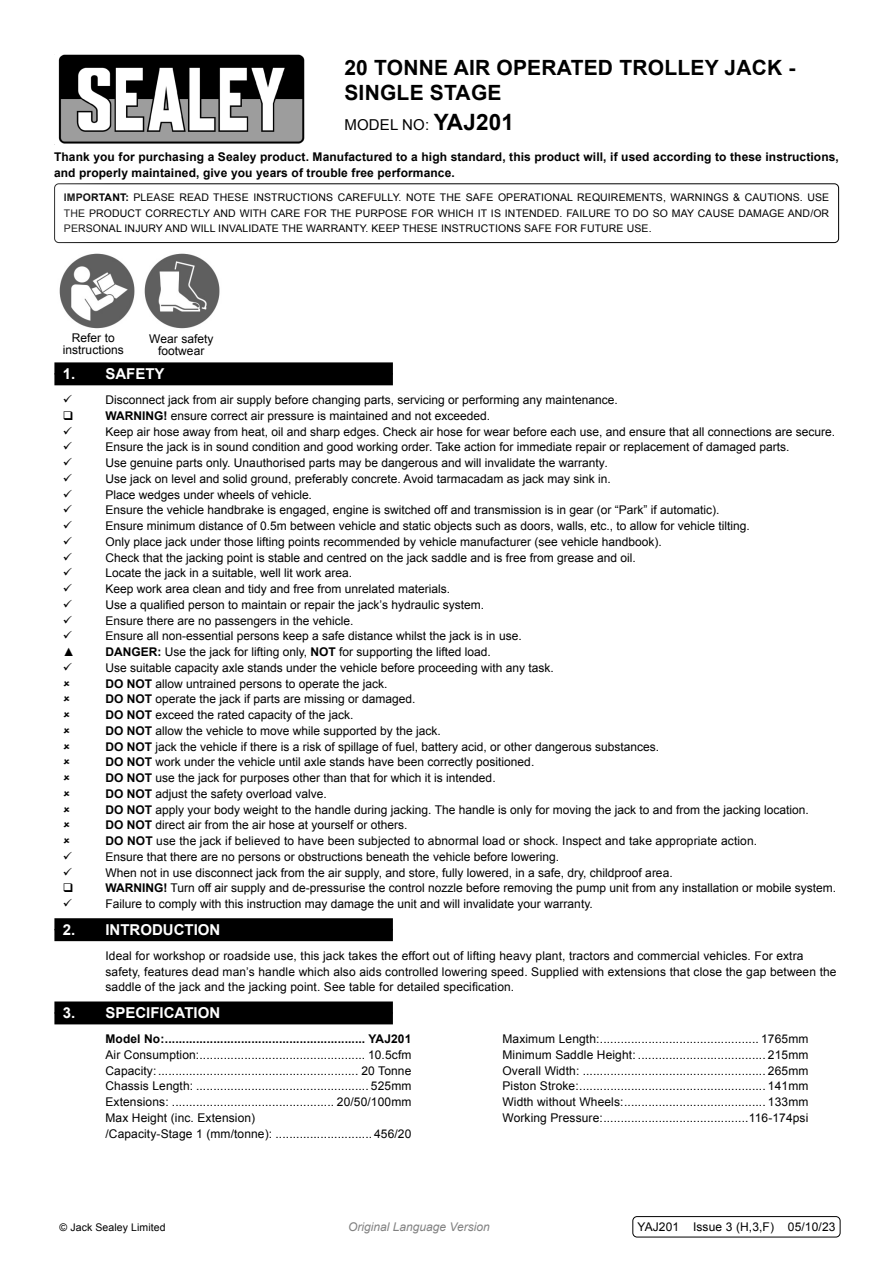
<style>
.page{position:relative;width:893px;height:1263px;background:#fff}
.page>*{position:absolute;margin:0;border:0;box-sizing:border-box;transform-origin:0 0}
.Product_Description{font:700 21px/25.2px "Arial";letter-spacing:.01em;color:#000}
.t1{font:700 15px "Arial";color:#fff}
.Product_Description-2{font:15px "Arial";letter-spacing:.01em;color:#000}
.Body__Tabbed{font:12px/15.8px "Arial";color:#000;text-align:center}
.Specifications__Tabbed{font:12px "Arial";letter-spacing:.01em;color:#000}
.Body{font:700 12px/15.8px "Arial";letter-spacing:.01em;color:#000}
.Specifications__Tabbed-2{font:700 12px "Arial";letter-spacing:.01em;color:#000}
.Body__Footer{font:12px "Arial";letter-spacing:.01em;color:#000}
.t2{font:italic 12px "Arial";color:#818181}
.Body__Justified__7pt{font:10.5px/15.8px "Arial";letter-spacing:.01em;color:#000;text-align:justify}
.s1{font-weight:700;font-size:22.5px}
.s2{font-weight:700}
.s3{font-style:italic}
</style>
<div class="page">
<img style="left:54px;top:54px;width:251px;height:90px">
<div style="left:54px;top:183px;width:785px;height:60px;border:1px solid #000;border-radius:4px"></div>
<div style="left:54px;top:373px;width:339px;height:12px;background:#000"></div>
<div style="left:54px;top:362px;width:339px;height:12px;background:#000"></div>
<div style="left:54px;top:929px;width:339px;height:12px;background:#000"></div>
<div style="left:54px;top:918px;width:339px;height:12px;background:#000"></div>
<div style="left:54px;top:1012px;width:339px;height:12px;background:#000"></div>
<div style="left:54px;top:1001px;width:339px;height:12px;background:#000"></div>
<img style="left:59px;top:253px;width:161px;height:76px">
<div style="left:632px;top:1216px;width:208px;height:21px;border:1px solid #000;border-radius:4px"></div>
<p class="Product_Description" style="left:344px;top:55px;width:453px">20 TONNE AIR OPERATED TROLLEY JACK -<br>SINGLE STAGE</p>
<p class="Product_Description-2" style="left:344px;top:115px;width:171px">MODEL NO: <span class="s1">YAJ201</span></p>
<p class="Body" style="left:54px;top:149px;width:786px">Thank you for purchasing a Sealey product. Manufactured to a high standard, this product will, if used according to these instructions, and properly maintained, give you years of trouble free performance.</p>
<p class="Body__Justified__7pt" style="left:64px;top:189px;width:767px"><span class="s2">IMPORTANT:</span> PLEASE READ THESE INSTRUCTIONS CAREFULLY. NOTE THE SAFE OPERATIONAL REQUIREMENTS, WARNINGS &amp; CAUTIONS. USE THE PRODUCT CORRECTLY AND WITH CARE FOR THE PURPOSE FOR WHICH IT IS INTENDED. FAILURE TO DO SO MAY CAUSE DAMAGE AND/OR PERSONAL INJURY AND WILL INVALIDATE THE WARRANTY. KEEP THESE INSTRUCTIONS SAFE FOR FUTURE USE.</p>
<p class="Body__Tabbed" style="left:63px;top:332px;width:62px;line-height:12px">Refer to instructions</p>
<p class="Body__Tabbed" style="left:149px;top:333px;width:66px;line-height:12px">Wear safety footwear</p>
<p class="t1" style="left:63px;top:364px;width:103px">1. SAFETY</p>
<p class="Body__Tabbed" style="left:105px;top:392px;width:514px">Disconnect jack from air supply before changing parts, servicing or performing any maintenance.</p>
<p class="Body__Tabbed" style="left:105px;top:408px;width:386px"><span class="s2">WARNING!</span> ensure correct air pressure is maintained and not exceeded.</p>
<p class="Body__Tabbed" style="left:105px;top:424px;width:731px">Keep air hose away from heat, oil and sharp edges. Check air hose for wear before each use, and ensure that all connections are secure.</p>
<p class="Body__Tabbed" style="left:105px;top:439px;width:686px">Ensure the jack is in sound condition and good working order. Take action for immediate repair or replacement of damaged parts.</p>
<p class="Body__Tabbed" style="left:105px;top:455px;width:504px">Use genuine parts only. Unauthorised parts may be dangerous and will invalidate the warranty<span class="s3">.</span></p>
<p class="Body__Tabbed" style="left:105px;top:471px;width:507px">Use jack on level and solid ground, preferably concrete. Avoid tarmacadam as jack may sink in.</p>
<p class="Body__Tabbed" style="left:105px;top:487px;width:208px">Place wedges under wheels of vehicle<span class="s3">.</span></p>
<p class="Body__Tabbed" style="left:105px;top:502px;width:616px">Ensure the vehicle handbrake is engaged, engine is switched off and transmission is in gear (or “Park” if automatic).</p>
<p class="Body__Tabbed" style="left:105px;top:518px;width:646px">Ensure minimum distance of 0.5m between vehicle and static objects such as doors, walls, etc., to allow for vehicle tilting.</p>
<p class="Body__Tabbed" style="left:105px;top:534px;width:558px">Only place jack under those lifting points recommended by vehicle manufacturer (see vehicle handbook).</p>
<p class="Body__Tabbed" style="left:105px;top:550px;width:532px">Check that the jacking point is stable and centred on the jack saddle and is free from grease and oil.</p>
<p class="Body__Tabbed" style="left:105px;top:565px;width:248px">Locate the jack in a suitable, well lit work area.</p>
<p class="Body__Tabbed" style="left:105px;top:581px;width:346px">Keep work area clean and tidy and free from unrelated materials.</p>
<p class="Body__Tabbed" style="left:105px;top:597px;width:380px">Use a qualified person to maintain or repair the jack’s hydraulic system.</p>
<p class="Body__Tabbed" style="left:105px;top:613px;width:250px">Ensure there are no passengers in the vehicle.</p>
<p class="Body__Tabbed" style="left:105px;top:628px;width:418px">Ensure all non-essential persons keep a safe distance whilst the jack is in use.</p>
<p class="Body__Tabbed" style="left:63px;top:644px;width:13px">▲</p>
<p class="Body__Tabbed" style="left:105px;top:644px;width:387px"><span class="s2">DANGER:</span> Use the jack for lifting only, <span class="s2">NOT</span> for supporting the lifted load.</p>
<p class="Body__Tabbed" style="left:105px;top:660px;width:450px">Use suitable capacity axle stands under the vehicle before proceeding with any task.</p>
<p class="Body__Tabbed" style="left:105px;top:676px;width:284px"><span class="s2">DO NOT</span> allow untrained persons to operate the jack.</p>
<p class="Body__Tabbed" style="left:105px;top:691px;width:312px"><span class="s2">DO NOT</span> operate the jack if parts are missing or damaged.</p>
<p class="Body__Tabbed" style="left:105px;top:707px;width:250px"><span class="s2">DO NOT</span> exceed the rated capacity of the jack.</p>
<p class="Body__Tabbed" style="left:105px;top:723px;width:337px"><span class="s2">DO NOT</span> allow the vehicle to move while supported by the jack.</p>
<p class="Body__Tabbed" style="left:105px;top:739px;width:555px"><span class="s2">DO NOT</span> jack the vehicle if there is a risk of spillage of fuel, battery acid, or other dangerous substances.</p>
<p class="Body__Tabbed" style="left:105px;top:754px;width:430px"><span class="s2">DO NOT</span> work under the vehicle until axle stands have been correctly positioned.</p>
<p class="Body__Tabbed" style="left:105px;top:770px;width:392px"><span class="s2">DO NOT</span> use the jack for purposes other than that for which it is intended.</p>
<p class="Body__Tabbed" style="left:105px;top:786px;width:223px"><span class="s2">DO NOT</span> adjust the safety overload valve.</p>
<p class="Body__Tabbed" style="left:105px;top:802px;width:705px"><span class="s2">DO NOT</span> apply your body weight to the handle during jacking. The handle is only for moving the jack to and from the jacking location.</p>
<p class="Body__Tabbed" style="left:105px;top:817px;width:304px"><span class="s2">DO NOT</span> direct air from the air hose at yourself or others.</p>
<p class="Body__Tabbed" style="left:105px;top:833px;width:653px"><span class="s2">DO NOT</span> use the jack if believed to have been subjected to abnormal load or shock. Inspect and take appropriate action.</p>
<p class="Body__Tabbed" style="left:105px;top:849px;width:455px">Ensure that there are no persons or obstructions beneath the vehicle before lowering.</p>
<p class="Body__Tabbed" style="left:105px;top:865px;width:569px">When not in use disconnect jack from the air supply, and store, fully lowered, in a safe, dry, childproof area.</p>
<p class="Body__Tabbed" style="left:105px;top:880px;width:732px"><span class="s2">WARNING!</span> Turn off air supply and de-pressurise the control nozzle before removing the pump unit from any installation or mobile system.</p>
<p class="Body__Tabbed" style="left:105px;top:896px;width:489px">Failure to comply with this instruction may damage the unit and will invalidate your warranty.</p>
<p class="t1" style="left:63px;top:920px;width:159px">2. INTRODUCTION</p>
<p class="Body__Tabbed" style="left:105px;top:948px;width:733px;text-align:left">Ideal for workshop or roadside use, this jack takes the effort out of lifting heavy plant, tractors and commercial vehicles. For extra safety, features dead man’s handle which also aids controlled lowering speed. Supplied with extensions that close the gap between the saddle of the jack and the jacking point. See table for detailed specification.</p>
<p class="t1" style="left:63px;top:1003px;width:159px">3. SPECIFICATION</p>
<p class="Specifications__Tabbed-2" style="left:105px;top:1031px;width:307px">Model No:.......................................................... YAJ201</p>
<p class="Specifications__Tabbed" style="left:105px;top:1047px;width:307px">Air Consumption:................................................ 10.5cfm</p>
<p class="Specifications__Tabbed" style="left:105px;top:1062px;width:307px">Capacity:.......................................................... 20 Tonne</p>
<p class="Specifications__Tabbed" style="left:105px;top:1078px;width:307px">Chassis Length: .................................................. 525mm</p>
<p class="Specifications__Tabbed" style="left:105px;top:1094px;width:307px">Extensions: ............................................... 20/50/100mm</p>
<p class="Specifications__Tabbed" style="left:105px;top:1110px;width:151px">Max Height (inc. Extension)</p>
<p class="Specifications__Tabbed" style="left:105px;top:1125px;width:307px">/Capacity-Stage 1 (mm/tonne): ............................ 456/20</p>
<p class="Specifications__Tabbed" style="left:502px;top:1031px;width:307px">Maximum Length:.............................................. 1765mm</p>
<p class="Specifications__Tabbed" style="left:502px;top:1047px;width:307px">Minimum Saddle Height: ..................................... 215mm</p>
<p class="Specifications__Tabbed" style="left:502px;top:1062px;width:307px">Overall Width: ..................................................... 265mm</p>
<p class="Specifications__Tabbed" style="left:502px;top:1078px;width:307px">Piston Stroke:...................................................... 141mm</p>
<p class="Specifications__Tabbed" style="left:502px;top:1094px;width:307px">Width without Wheels:......................................... 133mm</p>
<p class="Specifications__Tabbed" style="left:502px;top:1110px;width:307px">Working Pressure:..........................................116-174psi</p>
<p class="Body__Justified__7pt" style="left:60px;top:1219px;width:108px">© Jack Sealey Limited</p>
<p class="t2" style="left:348px;top:1219px;width:143px">Original Language Version</p>
<p class="Body__Footer" style="left:637px;top:1219px;width:200px">YAJ201 Issue 3 (H,3,F) 05/10/23</p>
</div>
